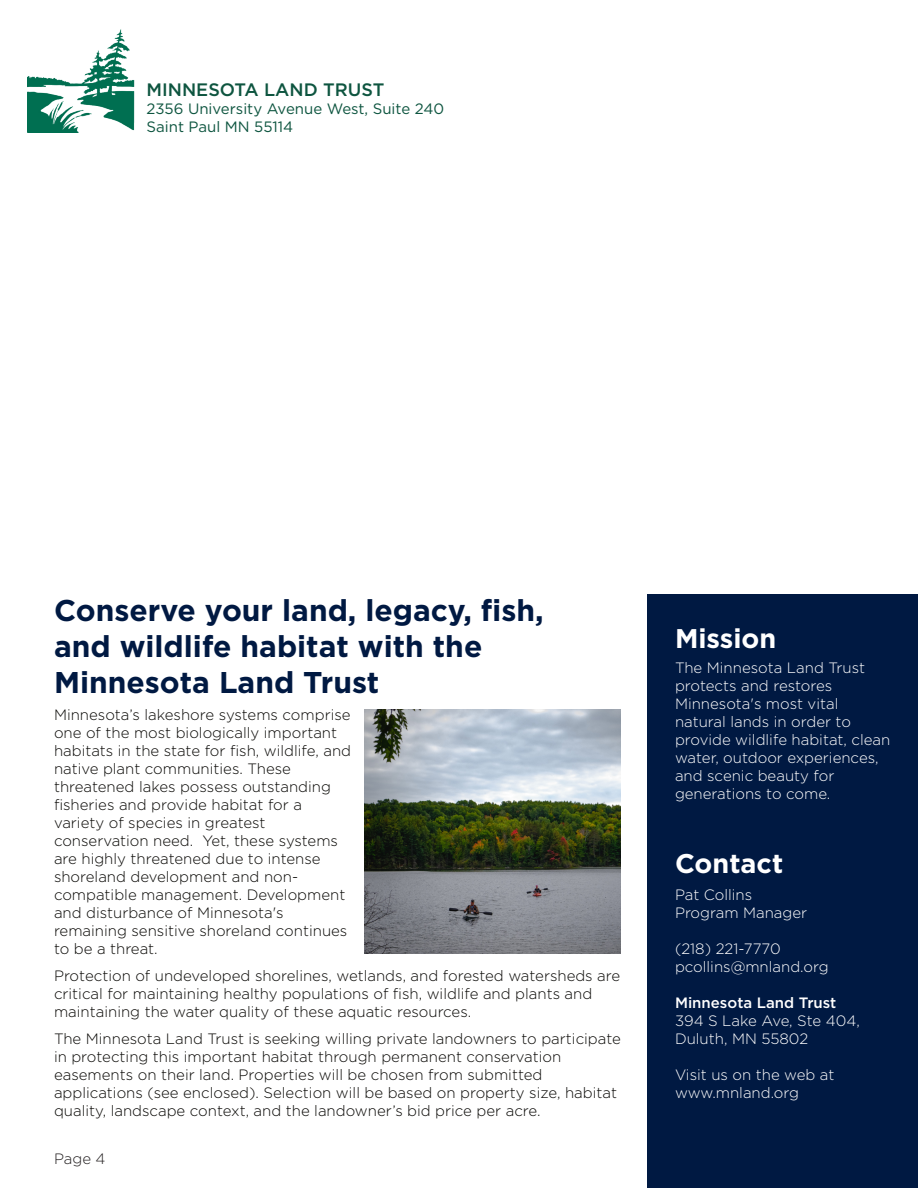
<style>
.page{position:relative;width:918px;height:1188px;background:#fff}
.page>*{position:absolute;margin:0;border:0;box-sizing:border-box;transform-origin:0 0}
.t1{font:700 30px/36px "Gotham";color:#001942}
.t2{font:700 27px "Gotham";color:#fff}
.t3{font:500 18px "Gotham";color:#0e5540}
.t4{font:300 15px/18px "Gotham";color:#080704}
.t5{font:300 15px/18px "Gotham";color:#fff}
.t6{font:15px/18px "Gotham";color:#0e5540}
.t7{font:500 15px "Gotham";color:#fff}
.t8{font:300 15px "Gotham";color:#231f20}
</style>
<div class="page">
<img style="left:364px;top:710px;width:257px;height:244px">
<div style="left:648px;top:594px;width:270px;height:594px;background:#001942"></div>
<img style="left:27px;top:29px;width:108px;height:103px">
<hr style="left:917px;top:0;width:1px;height:162px;background:#001942">
<p class="t3" style="left:147px;top:82px;width:239px">MINNESOTA LAND TRUST</p>
<p class="t6" style="left:147px;top:101px;width:299px">2356 University Avenue West, Suite 240<br>Saint Paul MN 55114</p>
<h1 class="t1" style="left:54px;top:594px;width:491px">Conserve your land, legacy, fish, and wildlife habitat with the<br>Minnesota Land Trust</h1>
<p class="t4" style="left:54px;top:706px;width:299px">Minnesota’s lakeshore systems comprise one of the most biologically important habitats in the state for fish, wildlife, and native plant communities. These threatened lakes possess outstanding fisheries and provide habitat for a variety of species in greatest conservation need. Yet, these systems are highly threatened due to intense shoreland development and non&shy;compatible management. Development and disturbance of Minnesota's remaining sensitive shoreland continues to be a threat.</p>
<p class="t4" style="left:54px;top:967px;width:568px">Protection of undeveloped shorelines, wetlands, and forested watersheds are critical for maintaining healthy populations of fish, wildlife and plants and maintaining the water quality of these aquatic resources.</p>
<p class="t4" style="left:54px;top:1030px;width:568px">The Minnesota Land Trust is seeking willing private landowners to participate in protecting this important habitat through permanent conservation easements on their land. Properties will be chosen from submitted applications (see enclosed). Selection will be based on property size, habitat quality, landscape context, and the landowner’s bid price per acre.</p>
<p class="t8" style="left:54px;top:1152px;width:53px">Page 4</p>
<h2 class="t2" style="left:675px;top:626px;width:103px">Mission</h2>
<p class="t5" style="left:675px;top:659px;width:217px">The Minnesota Land Trust protects and restores<br>Minnesota's most vital natural lands in order to provide wildlife habitat, clean water, outdoor experiences, and scenic beauty for generations to come.</p>
<h2 class="t2" style="left:675px;top:851px;width:110px">Contact</h2>
<p class="t5" style="left:675px;top:886px;width:134px">Pat Collins<br>Program Manager</p>
<p class="t5" style="left:675px;top:940px;width:155px">(218) 221-7770 pcollins@mnland.org</p>
<p class="t7" style="left:675px;top:996px;width:163px">Minnesota Land Trust</p>
<p class="t5" style="left:675px;top:1012px;width:186px">394 S Lake Ave, Ste 404,<br>Duluth, MN 55802</p>
<p class="t5" style="left:675px;top:1066px;width:161px">Visit us on the web at www.mnland.org</p>
</div>
